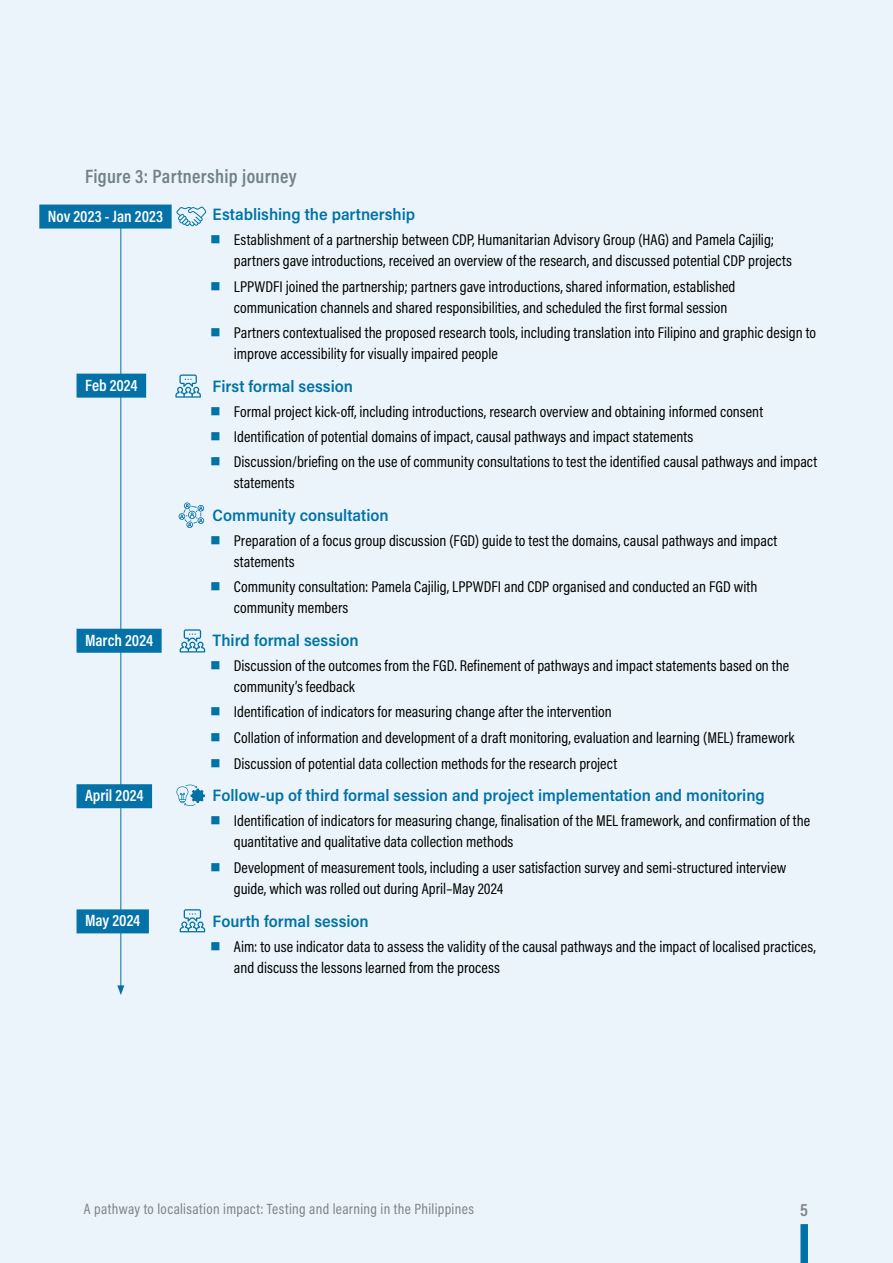
<style>
.page{position:relative;width:893px;height:1263px;background:#eaf4fa}
.page>*{position:absolute;margin:0;border:0;box-sizing:border-box;transform-origin:0 0}
.t1{font:600 19.5px "Acumin Pro Cond";letter-spacing:.015em;color:#72808a}
.t2{font:600 18px "Acumin Pro Cond";color:#808285}
.t3{font:600 16.5px "Acumin Pro Semi Cond";color:#0072a7}
.t4{font:600 16.5px "Acumin Pro Cond";letter-spacing:.005em;color:#fff}
.t5{font:15.75px/21px "Acumin Pro Cond";color:#000}
.t6{font:15px "Acumin Pro Cond";letter-spacing:.02em;color:#808285}
</style>
<div class="page">
<hr style="left:120px;top:219px;width:1px;height:769px;background:#0472a7">
<svg style="left:117px;top:985px;width:7px;height:10px"></svg>
<div style="left:39px;top:205px;width:133px;height:24px;background:#0472a7"></div>
<svg style="left:176px;top:207px;width:30px;height:19px"></svg>
<svg style="left:175px;top:374px;width:26px;height:24px"></svg>
<svg style="left:179px;top:502px;width:25px;height:26px"></svg>
<svg style="left:180px;top:629px;width:25px;height:23px"></svg>
<svg style="left:176px;top:784px;width:29px;height:22px"></svg>
<svg style="left:180px;top:909px;width:25px;height:23px"></svg>
<div style="left:77px;top:374px;width:69px;height:24px;background:#0472a7"></div>
<div style="left:77px;top:629px;width:85px;height:24px;background:#0472a7"></div>
<div style="left:77px;top:784px;width:75px;height:24px;background:#0472a7"></div>
<div style="left:77px;top:909px;width:72px;height:24px;background:#0472a7"></div>
<div style="left:800px;top:1224px;width:8px;height:39px;background:#0072a7"></div>
<p class="t1" style="left:85px;top:164px;width:213px">Figure 3: Partnership journey</p>
<p class="t3" style="left:213px;top:203px;width:204px">Establishing the partnership</p>
<p class="t5" style="left:234px;top:229px;width:559px">Establishment of a partnership between CDP, Humanitarian Advisory Group (HAG) and Pamela Cajilig; partners gave introductions, received an overview of the research, and discussed potential CDP projects</p>
<p class="t5" style="left:234px;top:275px;width:503px">LPPWDFI joined the partnership; partners gave introductions, shared information, established communication channels and shared responsibilities, and scheduled the first formal session</p>
<p class="t5" style="left:234px;top:322px;width:584px">Partners contextualised the proposed research tools, including translation into Filipino and graphic design to improve accessibility for visually impaired people</p>
<p class="t3" style="left:213px;top:374px;width:142px">First formal session</p>
<p class="t5" style="left:234px;top:398px;width:585px;line-height:25.2px">Formal project kick-off, including introductions, research overview and obtaining informed consent<br>Identification of potential domains of impact, causal pathways and impact statements<br>Discussion/briefing on the use of community consultations to test the identified causal pathways and impact</p>
<p class="t5" style="left:234px;top:472px;width:62px">statements</p>
<p class="t3" style="left:213px;top:503px;width:178px">Community consultation</p>
<p class="t5" style="left:234px;top:530px;width:545px">Preparation of a focus group discussion (FGD) guide to test the domains, causal pathways and impact statements</p>
<p class="t5" style="left:234px;top:576px;width:525px">Community consultation: Pamela Cajilig, LPPWDFI and CDP organised and conducted an FGD with community members</p>
<p class="t3" style="left:213px;top:629px;width:147px">Third formal session</p>
<p class="t5" style="left:234px;top:655px;width:557px">Discussion of the outcomes from the FGD. Refinement of pathways and impact statements based on the community’s feedback</p>
<p class="t5" style="left:234px;top:699px;width:562px;line-height:25.5px">Identification of indicators for measuring change after the intervention<br>Collation of information and development of a draft monitoring, evaluation and learning (MEL) framework<br>Discussion of potential data collection methods for the research project</p>
<p class="t3" style="left:213px;top:784px;width:554px">Follow-up of third formal session and project implementation and monitoring</p>
<p class="t5" style="left:234px;top:810px;width:578px">Identification of indicators for measuring change, finalisation of the MEL framework, and confirmation of the quantitative and qualitative data collection methods</p>
<p class="t5" style="left:234px;top:856px;width:554px;line-height:21.6px">Development of measurement tools, including a user satisfaction survey and semi-structured interview guide, which was rolled out during April–May 2024</p>
<p class="t3" style="left:213px;top:909px;width:158px">Fourth formal session</p>
<p class="t5" style="left:234px;top:936px;width:583px">Aim: to use indicator data to assess the validity of the causal pathways and the impact of localised practices, and discuss the lessons learned from the process</p>
<p class="t4" style="left:48px;top:205px;width:117px">Nov 2023 - Jan 2023</p>
<p class="t4" style="left:85px;top:374px;width:54px">Feb 2024</p>
<p class="t4" style="left:85px;top:629px;width:70px">March 2024</p>
<p class="t4" style="left:85px;top:785px;width:60px">April 2024</p>
<p class="t4" style="left:85px;top:910px;width:57px">May 2024</p>
<p class="t6" style="left:84px;top:1199px;width:391px">A pathway to localisation impact: Testing and learning in the Philippines</p>
<p class="t2" style="left:800px;top:1197px;width:9px">5</p>
</div>
